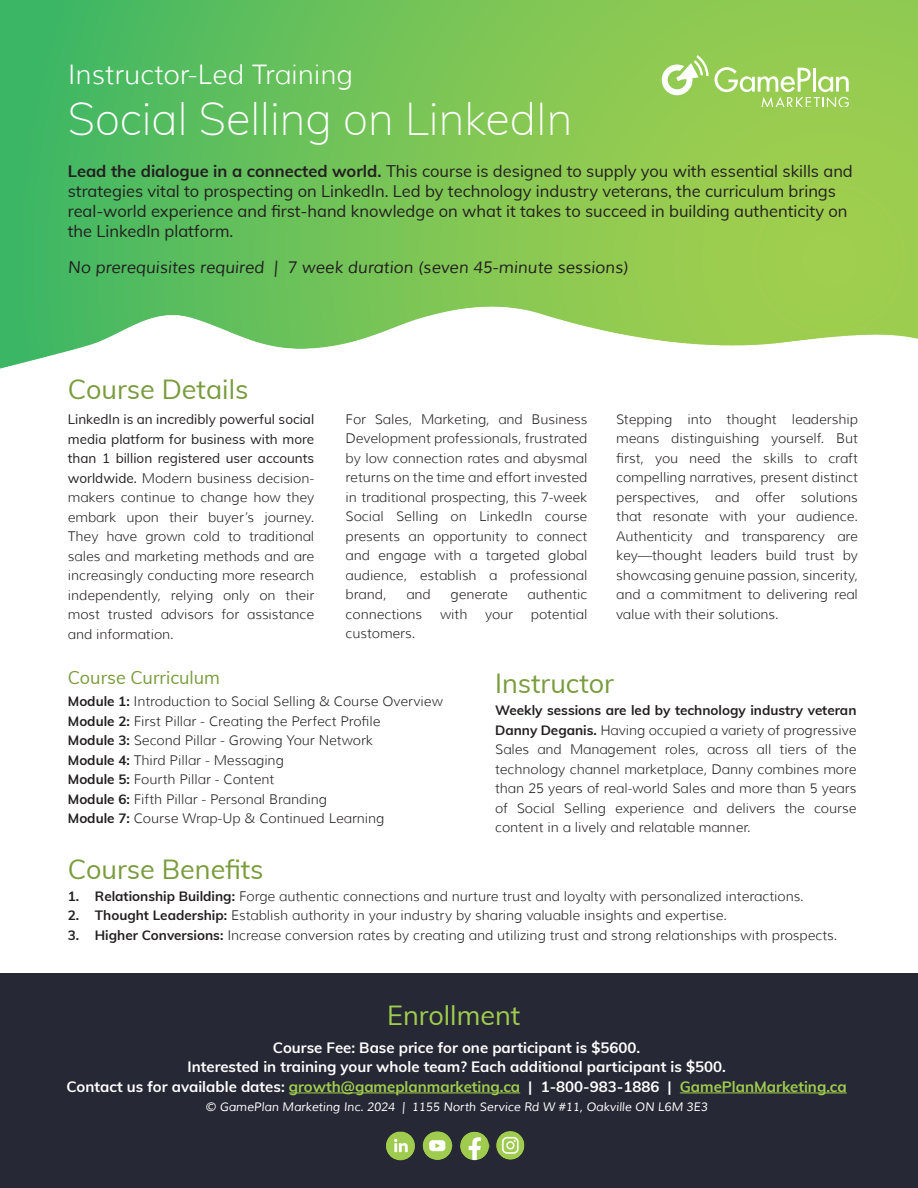
<style>
.page{position:relative;width:918px;height:1188px;background:#fff}
.page>*{position:absolute;margin:0;border:0;box-sizing:border-box;transform-origin:0 0}
.t1{font:200 45px "Muli";color:#fff}
.t2{font:27px "Muli";color:#799c3d}
.t3{font:300 27px "Muli";color:#fff}
.t4{font:27px "Muli";color:#9fcd4d}
.t5{font:18px "Muli";color:#799c3d}
.t6{font:16.5px/19.8px "Muli";color:#231f20}
.t7{font:italic 16.5px "Muli";color:#231f20}
.t8{font:700 15px "Muli";color:#fff}
.t9{font:700 15px "Muli";color:#9fcd4d}
.t10{font:300 13.5px/19.5px "Muli";color:#231f20;text-align:justify}
.t11{font:italic 12px "Muli";color:#fff}
.s1{font-weight:700}
.s2{font-weight:400}
.s3{color:#fff}
</style>
<div class="page">
<div style="left:1px;top:973px;width:917px;height:215px;background:#272835"></div>
<img style="left:423px;top:1131px;width:29px;height:29px">
<img style="left:0;top:0;width:918px;height:369px">
<hr style="left:289px;top:1093px;width:231px;height:1px;background:#9fcd4d">
<hr style="left:680px;top:1093px;width:167px;height:1px;background:#9fcd4d">
<svg style="left:662px;top:55px;width:187px;height:52px"></svg>
<img style="left:460px;top:1131px;width:30px;height:30px">
<img style="left:496px;top:1131px;width:29px;height:29px">
<img style="left:386px;top:1131px;width:29px;height:29px">
<p class="t3" style="left:68px;top:58px;width:287px">Instructor-Led Training</p>
<p class="t1" style="left:68px;top:86px;width:506px">Social Selling on LinkedIn</p>
<p class="t6" style="left:68px;top:161px;width:787px"><span class="s1">Lead the dialogue in a connected world.</span> This course is designed to supply you with essential skills and strategies vital to prospecting on LinkedIn. Led by technology industry veterans, the curriculum brings real-world experience and first-hand knowledge on what it takes to succeed in building authenticity on the LinkedIn platform.</p>
<p class="t7" style="left:68px;top:257px;width:562px">No prerequisites required | 7 week duration (seven 45-minute sessions)</p>
<p class="t2" style="left:68px;top:369px;width:182px">Course Details</p>
<p class="t10" style="left:68px;top:410px;width:248px"><span class="s2">LinkedIn is an incredibly powerful social media platform for business with more than 1 billion registered user accounts worldwide.</span> Modern business decision&shy;makers continue to change how they embark upon their buyer’s journey.<br>They have grown cold to traditional sales and marketing methods and are increasingly conducting more research independently, relying only on their most trusted advisors for assistance and information.</p>
<p class="t10" style="left:346px;top:409px;width:243px">For Sales, Marketing, and Business Development professionals, frustrated by low connection rates and abysmal returns on the time and effort invested in traditional prospecting, this 7-week Social Selling on LinkedIn course presents an opportunity to connect and engage with a targeted global audience, establish a professional brand,</p>
<p class="t10" style="left:406px;top:585px;width:26px">and</p>
<p class="t10" style="left:451px;top:585px;width:59px">generate</p>
<p class="t10" style="left:528px;top:585px;width:61px">authentic</p>
<p class="t10" style="left:346px;top:604px;width:78px">connections</p>
<p class="t10" style="left:440px;top:604px;width:29px">with</p>
<p class="t10" style="left:485px;top:604px;width:30px">your</p>
<p class="t10" style="left:531px;top:604px;width:58px">potential</p>
<p class="t10" style="left:346px;top:624px;width:71px">customers.</p>
<p class="t10" style="left:616px;top:409px;width:243px">Stepping into thought leadership means distinguishing yourself. But first, you need the skills to craft compelling narratives, present distinct perspectives, and offer solutions that resonate with your audience.<br>Authenticity and transparency are key—thought leaders build trust by showcasing genuine passion, sincerity, and a commitment to delivering real value with their solutions.</p>
<p class="t5" style="left:68px;top:664px;width:154px">Course Curriculum</p>
<p class="t10" style="left:68px;top:692px;width:377px"><span class="s1">Module 1:</span> Introduction to Social Selling &amp; Course Overview</p>
<p class="t10" style="left:68px;top:711px;width:314px"><span class="s1">Module 2:</span> First Pillar - Creating the Perfect Profile</p>
<p class="t10" style="left:68px;top:731px;width:307px"><span class="s1">Module 3:</span> Second Pillar - Growing Your Network</p>
<p class="t10" style="left:68px;top:750px;width:218px"><span class="s1">Module 4:</span> Third Pillar - Messaging</p>
<p class="t10" style="left:68px;top:770px;width:208px"><span class="s1">Module 5:</span> Fourth Pillar - Content</p>
<p class="t10" style="left:68px;top:789px;width:261px"><span class="s1">Module 6:</span> Fifth Pillar - Personal Branding</p>
<p class="t10" style="left:68px;top:809px;width:318px"><span class="s1">Module 7:</span> Course Wrap-Up &amp; Continued Learning</p>
<p class="t2" style="left:68px;top:849px;width:197px">Course Benefits</p>
<p class="t2" style="left:495px;top:664px;width:120px">Instructor</p>
<p class="t10" style="left:495px;top:701px;width:363px"><span class="s1">Weekly sessions are led by technology industry veteran Danny Deganis.</span> Having occupied a variety of progressive Sales and Management roles, across all tiers of the technology channel marketplace, Danny combines more than 25 years of real-world Sales and more than 5 years of Social Selling experience and delivers the course content in a lively and relatable manner.</p>
<p class="t10" style="left:68px;top:886px;width:738px"><span class="s1">1. Relationship Building:</span> Forge authentic connections and nurture trust and loyalty with personalized interactions.</p>
<p class="t10" style="left:68px;top:906px;width:661px"><span class="s1">2. Thought Leadership:</span> Establish authority in your industry by sharing valuable insights and expertise.</p>
<p class="t10" style="left:68px;top:925px;width:771px"><span class="s1">3. Higher Conversions:</span> Increase conversion rates by creating and utilizing trust and strong relationships with prospects.</p>
<p class="t4" style="left:387px;top:996px;width:135px">Enrollment</p>
<p class="t8" style="left:273px;top:1036px;width:369px">Course Fee: Base price for one participant is $5600.</p>
<p class="t8" style="left:187px;top:1056px;width:540px">Interested in training your whole team? Each additional participant is $500.</p>
<p class="t9" style="left:67px;top:1075px;width:782px"><span class="s3">Contact us for available dates:</span> growth@gameplanmarketing.ca <span class="s3">| 1-800-983-1886 |</span> GamePlanMarketing.ca</p>
<p class="t11" style="left:205px;top:1100px;width:504px">© GamePlan Marketing Inc. 2024 | 1155 North Service Rd W #11, Oakville ON L6M 3E3</p>
</div>
